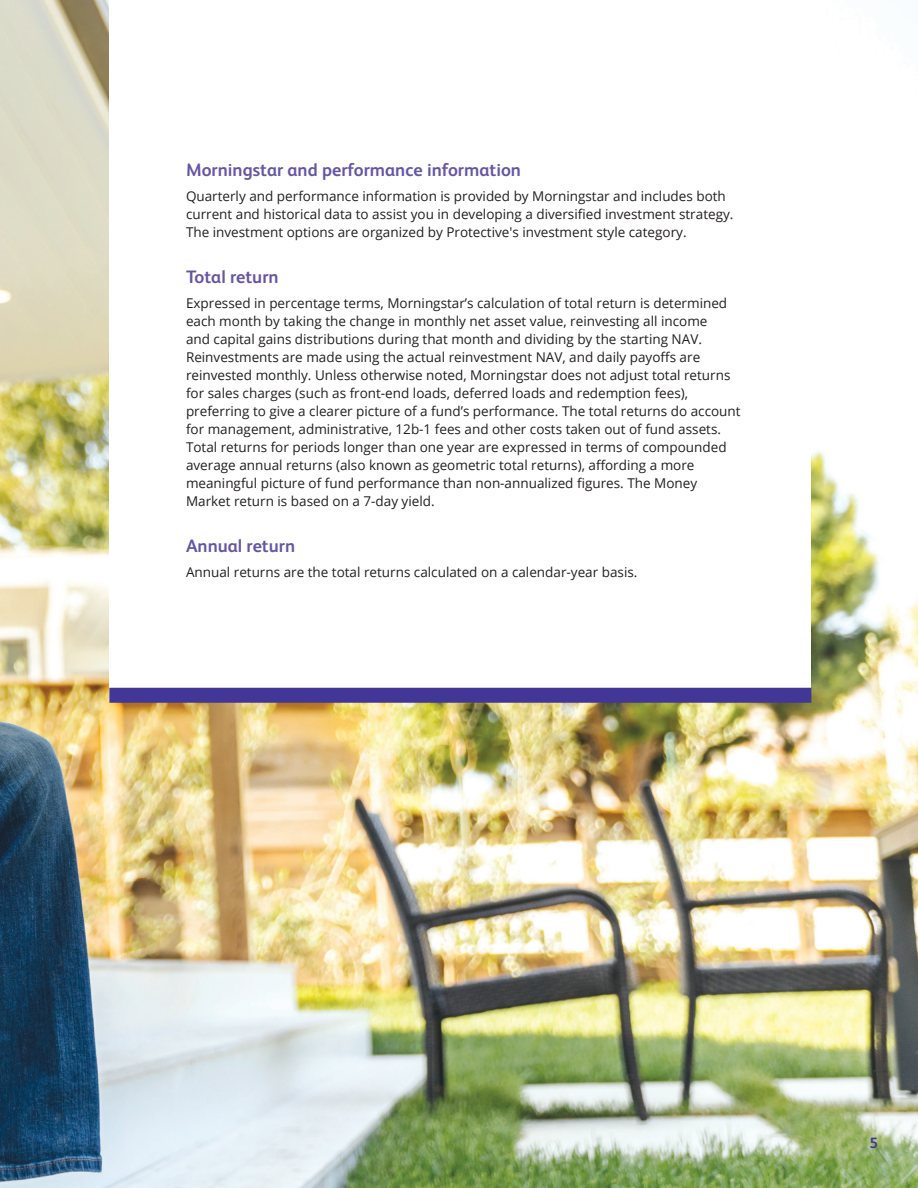
<style>
.page{position:relative;width:918px;height:1188px;background:#fff}
.page>*{position:absolute;margin:0;border:0;box-sizing:border-box;transform-origin:0 0}
.Section_Subhead{font:700 18px "FS Albert Pro";color:#6556a4}
.t1{font:700 15px "FS Albert Pro";color:#423796}
.Body_Copy{font:13.5px/18px "Open Sans";color:#231f20}
</style>
<div class="page">
<img style="left:0;top:0;width:918px;height:1188px">
<div style="left:109px;top:0;width:702px;height:701px;background:#fff"></div>
<div style="left:109px;top:688px;width:702px;height:15px;background:#423796"></div>
<p class="Section_Subhead" style="left:186px;top:157px;width:337px">Morningstar and performance information</p>
<p class="Body_Copy" style="left:186px;top:186px;width:549px">Quarterly and performance information is provided by Morningstar and includes both current and historical data to assist you in developing a diversified investment strategy.<br>The investment options are organized by Protective's investment style category.</p>
<p class="Section_Subhead" style="left:186px;top:264px;width:94px">Total return</p>
<p class="Body_Copy" style="left:186px;top:294px;width:556px">Expressed in percentage terms, Morningstar’s calculation of total return is determined each month by taking the change in monthly net asset value, reinvesting all income<br>and capital gains distributions during that month and dividing by the starting NAV.<br>Reinvestments are made using the actual reinvestment NAV, and daily payoffs are reinvested monthly. Unless otherwise noted, Morningstar does not adjust total returns for sales charges (such as front-end loads, deferred loads and redemption fees), preferring to give a clearer picture of a fund’s performance. The total returns do account for management, administrative, 12b-1 fees and other costs taken out of fund assets.<br>Total returns for periods longer than one year are expressed in terms of compounded average annual returns (also known as geometric total returns), affording a more meaningful picture of fund performance than non-annualized figures. The Money Market return is based on a 7-day yield.</p>
<p class="Section_Subhead" style="left:186px;top:534px;width:111px">Annual return</p>
<p class="Body_Copy" style="left:186px;top:563px;width:453px">Annual returns are the total returns calculated on a calendar-year basis.</p>
<p class="t1" style="left:869px;top:1132px;width:10px">5</p>
</div>
